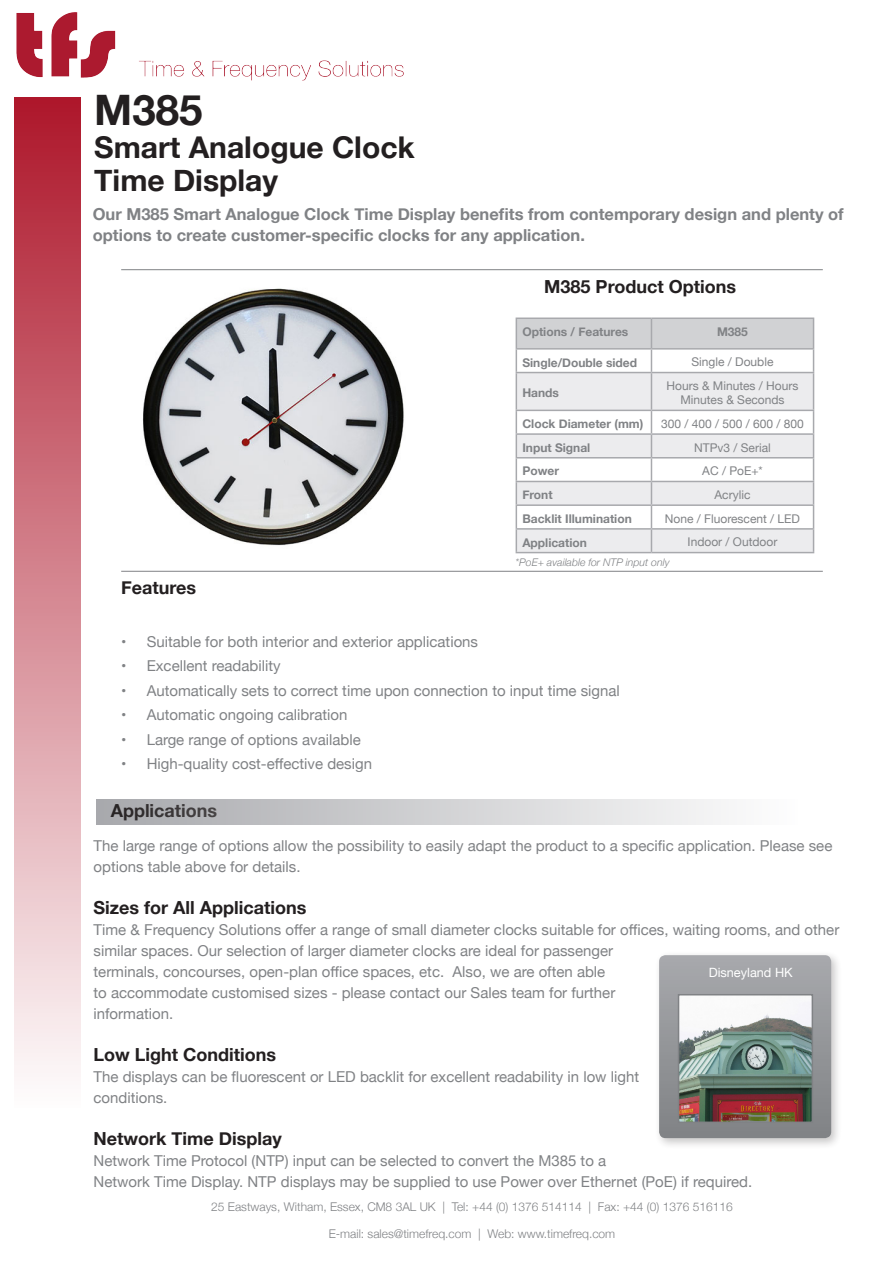
<style>
.page{position:relative;width:893px;height:1263px;background:#fff}
.page>*{position:absolute;margin:0;border:0;box-sizing:border-box;transform-origin:0 0}
.Product_name-sub_cop{font:700 42px "Helvetica Neue";color:#231f20}
.Product_name-sub_cop-2{font:700 30px "Helvetica Neue";color:#231f20}
.Product_name-sub_cop-3{font:700 18px "Helvetica Neue";color:#231f20}
.Benefits_and_body_co{font:700 18px "Helvetica Neue";color:#231f20}
.Features_Input_copy{font:700 18px "Helvetica Neue";color:#231f20}
.Product_name-sub_cop-4{font:700 16.5px/21px "Helvetica Neue";color:#808285}
.Product_name-sub_cop-5{font:15px/21px "Helvetica Neue";color:#808285}
.Features_Input_copy-2{font:15px "Helvetica Neue";color:#808285}
.Small_Boxout{font:12.75px "Helvetica Neue";color:#fff}
.Features_Input_copy-3{font:12px/14.4px "Helvetica Neue";color:#808285;text-align:center}
.t1{font:300 12px "Helvetica Neue";color:#808285}
.Features_Input_copy-4{font:700 12px "Helvetica Neue";color:#808285}
.Features_Input_copy-5{font:italic 300 10.5px "Helvetica Neue";color:#808285}
</style>
<div class="page">
<div style="left:14px;top:97px;width:67px;height:1010px;background:linear-gradient(to bottom,#ad162a,#fefcfc)"></div>
<img style="left:16px;top:12px;width:388px;height:69px">
<img style="left:143px;top:288px;width:261px;height:258px">
<div style="left:96px;top:799px;width:701px;height:26px;background:linear-gradient(to right,#a7a9ac,#fefefe)"></div>
<hr style="left:121px;top:269px;width:702px;height:1px;background:#808285">
<div style="left:654px;top:950px;width:188px;height:199px;background:#231f20;opacity:.25"></div>
<svg style="left:659px;top:955px;width:172px;height:183px;background:#97999c"></svg>
<img style="left:681px;top:997px;width:129px;height:123px">
<div style="left:678px;top:994px;width:135px;height:129px;border:2px solid #808285"></div>
<svg style="left:517px;top:373px;width:296px;height:179px;fill:#ececee"></svg>
<hr style="left:516px;top:317px;width:135px;height:2px;background:#a8a9ad">
<hr style="left:651px;top:317px;width:163px;height:2px;background:#a8a9ad">
<svg style="left:516px;top:318px;width:298px;height:54px"></svg>
<hr style="left:516px;top:372px;width:135px;height:1px;background:#a8a9ad">
<hr style="left:516px;top:373px;width:1px;height:37px;background:#a8a9ad">
<hr style="left:651px;top:372px;width:163px;height:1px;background:#a8a9ad">
<hr style="left:651px;top:373px;width:1px;height:37px;background:#a8a9ad">
<hr style="left:813px;top:373px;width:1px;height:37px;background:#a8a9ad">
<hr style="left:516px;top:410px;width:135px;height:1px;background:#a8a9ad">
<hr style="left:651px;top:410px;width:163px;height:1px;background:#a8a9ad">
<hr style="left:516px;top:433px;width:135px;height:2px;background:#a8a9ad">
<hr style="left:651px;top:433px;width:163px;height:2px;background:#a8a9ad">
<hr style="left:516px;top:457px;width:135px;height:1px;background:#a8a9ad">
<hr style="left:651px;top:457px;width:163px;height:1px;background:#a8a9ad">
<hr style="left:516px;top:481px;width:135px;height:1px;background:#a8a9ad">
<hr style="left:651px;top:481px;width:163px;height:1px;background:#a8a9ad">
<hr style="left:516px;top:504px;width:135px;height:2px;background:#a8a9ad">
<hr style="left:651px;top:504px;width:163px;height:2px;background:#a8a9ad">
<hr style="left:516px;top:528px;width:135px;height:2px;background:#a8a9ad">
<svg style="left:516px;top:411px;width:1px;height:141px"></svg>
<hr style="left:651px;top:528px;width:163px;height:2px;background:#a8a9ad">
<svg style="left:651px;top:411px;width:1px;height:141px"></svg>
<svg style="left:813px;top:411px;width:1px;height:141px"></svg>
<hr style="left:516px;top:552px;width:135px;height:1px;background:#a8a9ad">
<hr style="left:651px;top:552px;width:163px;height:1px;background:#a8a9ad">
<hr style="left:121px;top:571px;width:702px;height:1px;background:#808285">
<p class="Product_name-sub_cop" style="left:94px;top:77px;width:110px">M385</p>
<p class="Product_name-sub_cop-2" style="left:94px;top:123px;width:322px">Smart Analogue Clock</p>
<p class="Product_name-sub_cop-2" style="left:94px;top:156px;width:185px">Time Display</p>
<p class="Product_name-sub_cop-4" style="left:93px;top:204px;width:752px">Our M385 Smart Analogue Clock Time Display benefits from contemporary design and plenty of options to create customer-specific clocks for any application.</p>
<p class="Benefits_and_body_co" style="left:544px;top:272px;width:193px">M385 Product Options</p>
<p class="Features_Input_copy" style="left:121px;top:573px;width:77px">Features</p>
<p class="Features_Input_copy-4" style="left:522px;top:322px;width:108px">Options / Features</p>
<p class="Features_Input_copy-4" style="left:717px;top:322px;width:32px">M385</p>
<p class="Features_Input_copy-4" style="left:522px;top:353px;width:116px">Single/Double sided</p>
<p class="Features_Input_copy-3" style="left:691px;top:355px;width:84px">Single / Double</p>
<p class="Features_Input_copy-4" style="left:522px;top:384px;width:38px">Hands</p>
<p class="Features_Input_copy-3" style="left:666px;top:379px;width:134px">Hours &amp; Minutes / Hours<br>Minutes &amp; Seconds</p>
<p class="Features_Input_copy-4" style="left:522px;top:414px;width:123px">Clock Diameter (mm)</p>
<p class="Features_Input_copy-3" style="left:661px;top:417px;width:144px">300 / 400 / 500 / 600 / 800</p>
<p class="Features_Input_copy-4" style="left:522px;top:438px;width:69px">Input Signal</p>
<p class="Features_Input_copy-3" style="left:694px;top:441px;width:78px">NTPv3 / Serial</p>
<p class="Features_Input_copy-4" style="left:522px;top:462px;width:38px">Power</p>
<p class="Features_Input_copy-3" style="left:702px;top:464px;width:62px">AC / PoE+*</p>
<p class="Features_Input_copy-4" style="left:522px;top:485px;width:32px">Front</p>
<p class="Features_Input_copy-3" style="left:714px;top:488px;width:37px">Acrylic</p>
<p class="Features_Input_copy-4" style="left:522px;top:509px;width:111px">Backlit Illumination</p>
<p class="Features_Input_copy-3" style="left:665px;top:512px;width:137px">None / Fluorescent / LED</p>
<p class="Features_Input_copy-4" style="left:522px;top:533px;width:66px">Application</p>
<p class="Features_Input_copy-3" style="left:688px;top:535px;width:91px">Indoor / Outdoor</p>
<p class="Features_Input_copy-5" style="left:516px;top:554px;width:155px">*PoE+ available for NTP input only</p>
<p class="Features_Input_copy-2" style="left:121px;top:631px;width:358px">• Suitable for both interior and exterior applications</p>
<p class="Features_Input_copy-2" style="left:121px;top:655px;width:161px">• Excellent readability</p>
<p class="Features_Input_copy-2" style="left:121px;top:680px;width:500px">• Automatically sets to correct time upon connection to input time signal</p>
<p class="Features_Input_copy-2" style="left:121px;top:704px;width:228px">• Automatic ongoing calibration</p>
<p class="Features_Input_copy-2" style="left:121px;top:728px;width:241px">• Large range of options available</p>
<p class="Features_Input_copy-2" style="left:121px;top:753px;width:252px">• High-quality cost-effective design</p>
<p class="Product_name-sub_cop-3" style="left:111px;top:796px;width:108px">Applications</p>
<p class="Product_name-sub_cop-5" style="left:94px;top:836px;width:740px">The large range of options allow the possibility to easily adapt the product to a specific application. Please see options table above for details.</p>
<p class="Product_name-sub_cop-3" style="left:94px;top:893px;width:214px">Sizes for All Applications</p>
<p class="Product_name-sub_cop-5" style="left:94px;top:920px;width:747px">Time &amp; Frequency Solutions offer a range of small diameter clocks suitable for offices, waiting rooms, and other similar spaces. Our selection of larger diameter clocks are ideal for passenger<br>terminals, concourses, open-plan office spaces, etc. Also, we are often able<br>to accommodate customised sizes - please contact our Sales team for further<br>information.</p>
<p class="Product_name-sub_cop-3" style="left:94px;top:1040px;width:184px">Low Light Conditions</p>
<p class="Product_name-sub_cop-5" style="left:94px;top:1067px;width:547px">The displays can be fluorescent or LED backlit for excellent readability in low light conditions.</p>
<p class="Product_name-sub_cop-3" style="left:94px;top:1124px;width:190px">Network Time Display</p>
<p class="Product_name-sub_cop-5" style="left:94px;top:1151px;width:660px">Network Time Protocol (NTP) input can be selected to convert the M385 to a<br>Network Time Display. NTP displays may be supplied to use Power over Ethernet (PoE) if required.</p>
<p class="Small_Boxout" style="left:709px;top:963px;width:86px">Disneyland HK</p>
<p class="t1" style="left:211px;top:1197px;width:523px">25 Eastways, Witham, Essex, CM8 3AL UK | Tel: +44 (0) 1376 514114 | Fax: +44 (0) 1376 516116</p>
<p class="t1" style="left:329px;top:1224px;width:288px">E-mail: sales@timefreq.com | Web: www.timefreq.com</p>
</div>
